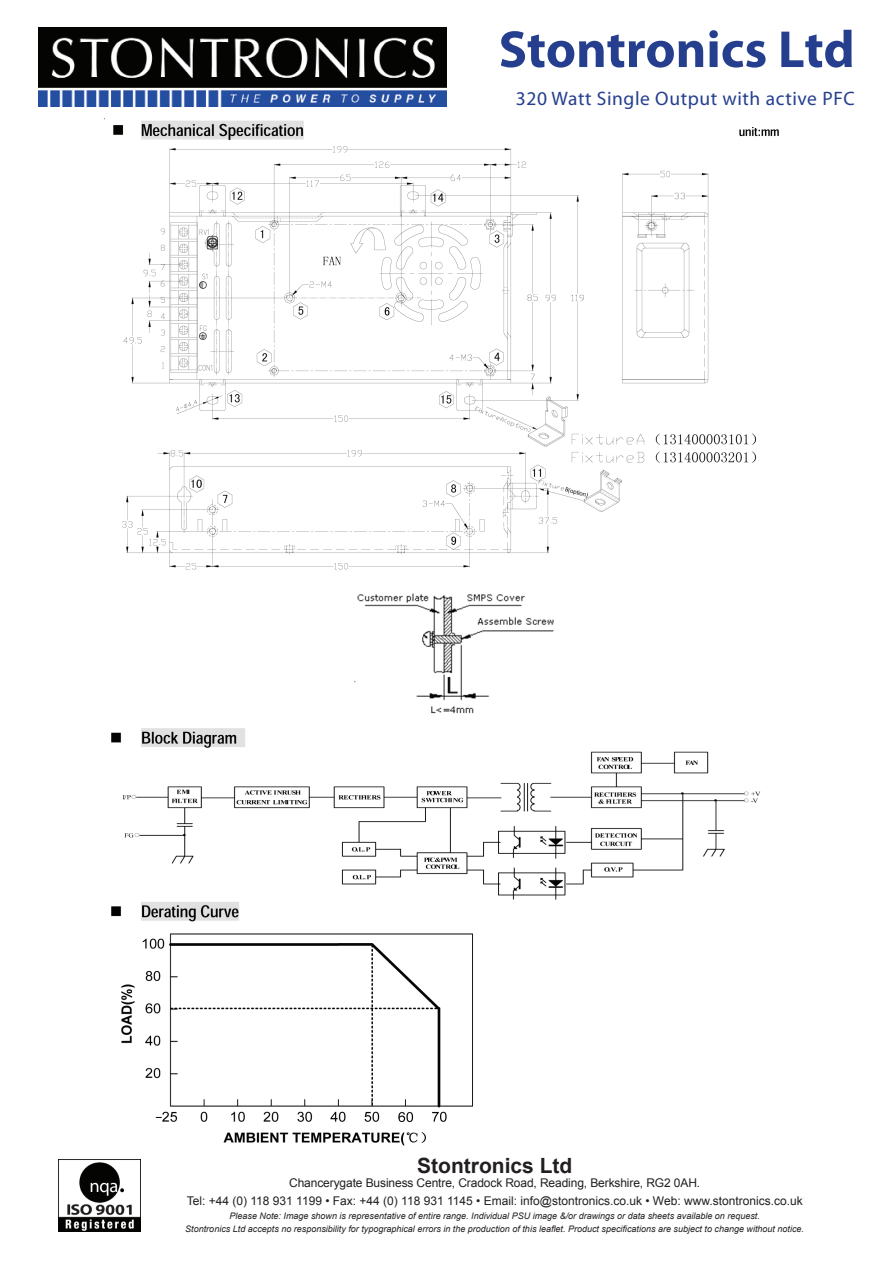
<style>
.page{position:relative;width:893px;height:1263px;background:#fff}
.page>*{position:absolute;margin:0;border:0;box-sizing:border-box;transform-origin:0 0}
.t1{font:700 52.5px "Myriad Pro";letter-spacing:-.005em;color:#253f8e}
.t2{font:700 21px "Arial";color:#231f20}
.t3{font:19.5px "Myriad Pro";letter-spacing:.03em;color:#253f8e}
.t4{font:12px/18px "Arial";letter-spacing:-.01em;color:#231f20;text-align:center}
.t5{font:italic 9px/13.5px "Arial";color:#231f20;text-align:center}
</style>
<div class="page">
<img style="left:59px;top:1162px;width:81px;height:69px">
<img style="left:38px;top:28px;width:408px;height:79px">
<img style="left:103px;top:118px;width:676px;height:1028px">
<h1 class="t1" style="left:499px;top:15px;width:358px">Stontronics Ltd</h1>
<h3 class="t3" style="left:516px;top:86px;width:340px">320 Watt Single Output with active PFC</h3>
<h2 class="t2" style="left:417px;top:1152px;width:157px">Stontronics Ltd</h2>
<h3 class="t4" style="left:187px;top:1174px;width:617px">Chancerygate Business Centre, Cradock Road, Reading, Berkshire, RG2 0AH.<br>Tel: +44 (0) 118 931 1199 • Fax: +44 (0) 118 931 1145 • Email: info@stontronics.co.uk • Web: www.stontronics.co.uk</h3>
<p class="t5" style="left:185px;top:1209px;width:620px">Please Note: Image shown is representative of entire range. Individual PSU image &amp;/or drawings or data sheets available on request.<br>Stontronics Ltd accepts no responsibility for typographical errors in the production of this leaflet. Product specifications are subject to change without notice.</p>
</div>
